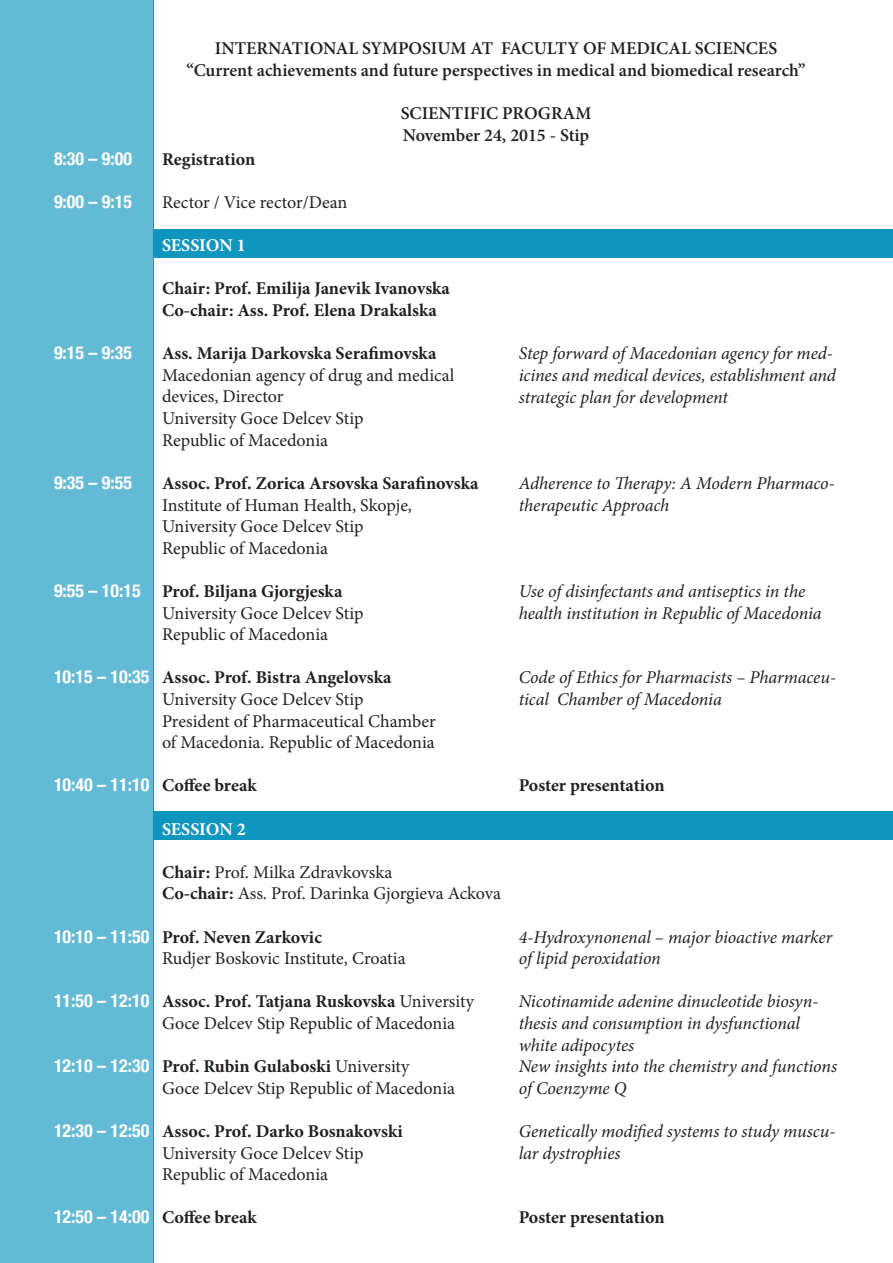
<style>
.page{position:relative;width:893px;height:1263px;background:#fff}
.page>*{position:absolute;margin:0;border:0;box-sizing:border-box;transform-origin:0 0}
.t1{font:italic 18px/21.6px "Minion Pro";letter-spacing:-.005em;color:#231f20}
.t2{font:18px "Minion Pro";color:#231f20}
.t3{font:700 18px "Minion Pro";letter-spacing:-.005em;color:#231f20}
.t4{font:600 18px "Minion Pro";color:#231f20}
.t5{font:700 condensed 18px "Helvetica Neue";color:#fff}
.t6{font:700 18px "Minion Pro";letter-spacing:-.01em;color:#fff}
.s1{font-family:"Helvetica Neue";font-stretch:condensed;color:#fff}
.s2{font-family:"Minion Pro";font-stretch:normal;color:#231f20}
.s3{font-weight:700}
.s4{font-weight:400}
</style>
<div class="page">
<div style="left:0;top:230px;width:893px;height:28px;background:#0e96be"></div>
<div style="left:0;top:811px;width:893px;height:29px;background:#0e96be"></div>
<div style="left:0;top:0;width:153px;height:1263px;background:#62bad4"></div>
<p class="t4" style="left:215px;top:36px;width:564px">INTERNATIONAL SYMPOSIUM AT FACULTY OF MEDICAL SCIENCES</p>
<p class="t4" style="left:187px;top:58px;width:620px">“Current achievements and future perspectives in medical and biomedical research”</p>
<p class="t4" style="left:401px;top:101px;width:192px">SCIENTIFIC PROGRAM</p>
<p class="t4" style="left:403px;top:123px;width:188px">November 24, 2015 - Stip</p>
<p class="t5" style="left:54px;top:143px;width:80px">8:30 – 9:00</p>
<p class="t3" style="left:162px;top:146px;width:95px">Registration</p>
<p class="t5" style="left:54px;top:187px;width:80px">9:00 – 9:15</p>
<p class="t2" style="left:162px;top:190px;width:187px">Rector / Vice rector/Dean</p>
<p class="t6" style="left:162px;top:233px;width:85px">SESSION 1</p>
<p class="t3" style="left:162px;top:276px;width:289px">Chair: Prof. Emilija Janevik Ivanovska</p>
<p class="t3" style="left:162px;top:298px;width:276px">Co-chair: Ass. Prof. Elena Drakalska</p>
<p class="t5" style="left:54px;top:338px;width:80px">9:15 – 9:35</p>
<p class="t3" style="left:162px;top:341px;width:276px">Ass. Marija Darkovska Serafimovska</p>
<p class="t2" style="left:162px;top:363px;width:294px">Macedonian agency of drug and medical</p>
<p class="t2" style="left:162px;top:385px;width:123px">devices, Director</p>
<p class="t2" style="left:162px;top:406px;width:203px">University Goce Delcev Stip</p>
<p class="t2" style="left:162px;top:428px;width:168px">Republic of Macedonia</p>
<p class="t5" style="left:54px;top:467px;width:80px">9:35 – 9:55</p>
<p class="t3" style="left:162px;top:470px;width:318px">Assoc. Prof. Zorica Arsovska Sarafinovska</p>
<p class="t2" style="left:162px;top:493px;width:251px">Institute of Human Health, Skopje,</p>
<p class="t2" style="left:162px;top:514px;width:203px">University Goce Delcev Stip</p>
<p class="t2" style="left:162px;top:536px;width:168px">Republic of Macedonia</p>
<p class="t3" style="left:54px;top:578px;width:290px"><span class="s1">9:55 – 10:15</span> Prof. Biljana Gjorgjeska</p>
<p class="t2" style="left:162px;top:601px;width:203px">University Goce Delcev Stip</p>
<p class="t2" style="left:162px;top:622px;width:168px">Republic of Macedonia</p>
<p class="t3" style="left:54px;top:665px;width:339px"><span class="s1">10:15 – 10:35</span> Assoc. Prof. Bistra Angelovska</p>
<p class="t2" style="left:162px;top:687px;width:203px">University Goce Delcev Stip</p>
<p class="t2" style="left:162px;top:709px;width:275px">President of Pharmaceutical Chamber</p>
<p class="t2" style="left:162px;top:730px;width:274px">of Macedonia. Republic of Macedonia</p>
<p class="t5" style="left:54px;top:770px;width:204px">10:40 – 11:10 <span class="s2">Coffee break</span></p>
<p class="t6" style="left:162px;top:816px;width:85px">SESSION 2</p>
<p class="t2" style="left:162px;top:860px;width:232px"><span class="s3">Chair:</span> Prof. Milka Zdravkovska</p>
<p class="t2" style="left:162px;top:881px;width:341px"><span class="s3">Co-chair:</span> Ass. Prof. Darinka Gjorgieva Ackova</p>
<p class="t3" style="left:54px;top:924px;width:269px"><span class="s1">10:10 – 11:50</span> Prof. Neven Zarkovic</p>
<p class="t2" style="left:162px;top:946px;width:245px">Rudjer Boskovic Institute, Croatia</p>
<p class="t3" style="left:54px;top:989px;width:421px"><span class="s1">11:50 – 12:10</span> Assoc. Prof. Tatjana Ruskovska <span class="s4">University</span></p>
<p class="t2" style="left:162px;top:1011px;width:295px">Goce Delcev Stip Republic of Macedonia</p>
<p class="t3" style="left:54px;top:1054px;width:357px"><span class="s1">12:10 – 12:30</span> Prof. Rubin Gulaboski <span class="s4">University</span></p>
<p class="t2" style="left:162px;top:1076px;width:295px">Goce Delcev Stip Republic of Macedonia</p>
<p class="t3" style="left:54px;top:1118px;width:350px"><span class="s1">12:30 – 12:50</span> Assoc. Prof. Darko Bosnakovski</p>
<p class="t2" style="left:162px;top:1141px;width:203px">University Goce Delcev Stip</p>
<p class="t2" style="left:162px;top:1162px;width:168px">Republic of Macedonia</p>
<p class="t5" style="left:54px;top:1202px;width:204px">12:50 – 14:00 <span class="s2">Coffee break</span></p>
<p class="t1" style="left:519px;top:343px;width:319px">Step forward of Macedonian agency for med&shy;icines and medical devices, establishment and strategic plan for development</p>
<p class="t1" style="left:519px;top:472px;width:317px">Adherence to Therapy: A Modern Pharmaco&shy;therapeutic Approach</p>
<p class="t1" style="left:519px;top:580px;width:304px">Use of disinfectants and antiseptics in the health institution in Republic of Macedonia</p>
<p class="t1" style="left:519px;top:667px;width:319px">Code of Ethics for Pharmacists – Pharmaceu&shy;tical Chamber of Macedonia</p>
<p class="t3" style="left:519px;top:773px;width:147px">Poster presentation</p>
<p class="t1" style="left:519px;top:926px;width:315px">4-Hydroxynonenal – major bioactive marker of lipid peroxidation</p>
<p class="t1" style="left:519px;top:991px;width:301px">Nicotinamide adenine dinucleotide biosyn&shy;thesis and consumption in dysfunctional white adipocytes</p>
<p class="t1" style="left:519px;top:1056px;width:320px">New insights into the chemistry and functions of Coenzyme Q</p>
<p class="t1" style="left:519px;top:1120px;width:318px">Genetically modified systems to study muscu&shy;lar dystrophies</p>
<p class="t3" style="left:519px;top:1205px;width:147px">Poster presentation</p>
</div>
